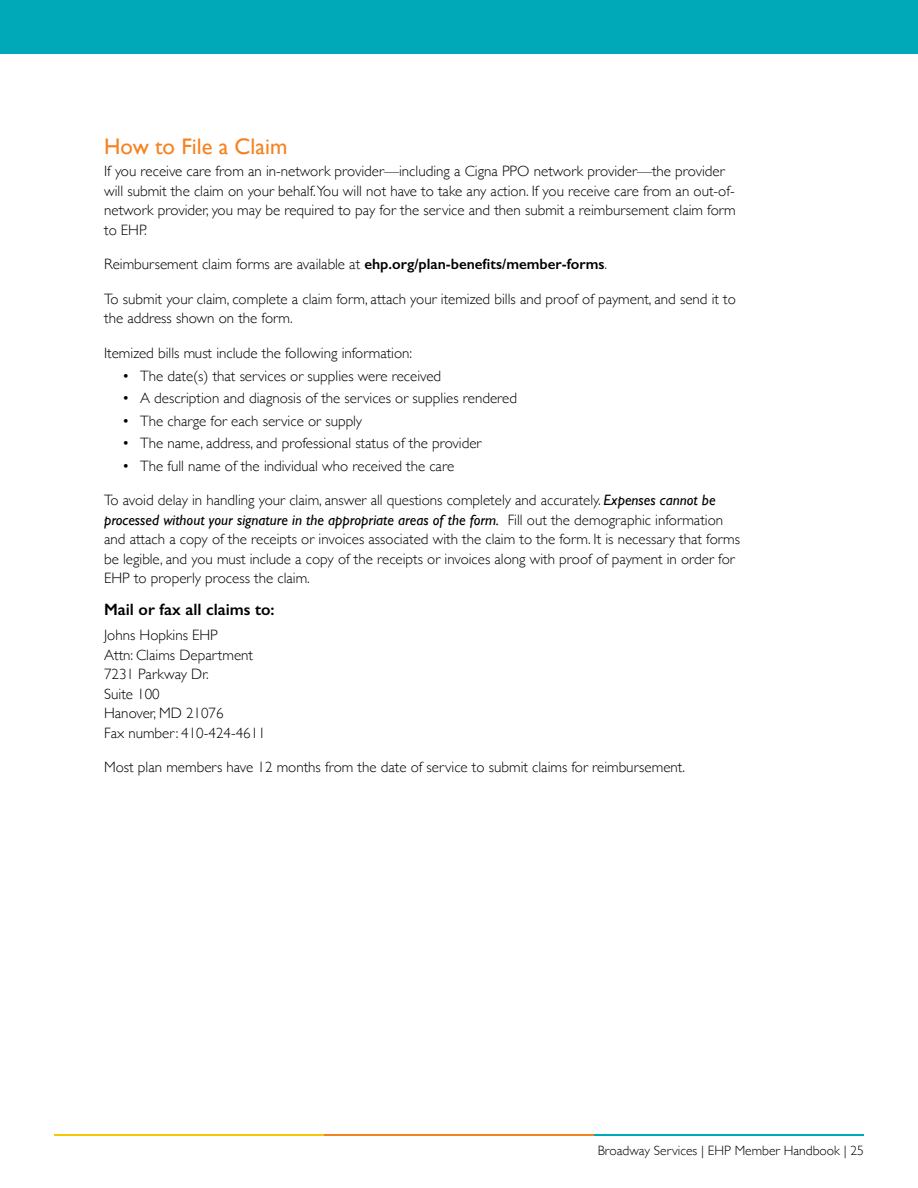
<style>
.page{position:relative;width:918px;height:1188px;background:#fff}
.page>*{position:absolute;margin:0;border:0;box-sizing:border-box;transform-origin:0 0}
.L2_Heading{font:22.5px "Gill Sans";color:#f58220}
.L4_Heading{font:600 16.5px "Gill Sans";color:#000}
.L1_Body_Text{font:300 15px/19.5px "Gill Sans";color:#000}
.L1_First_Paragraph{font:300 15px/19.5px "Gill Sans";color:#000}
.t1{font:300 13.5px "Gill Sans";color:#000}
.s1{font-weight:600}
.s2{font-weight:400;font-style:italic}
</style>
<div class="page">
<div style="left:0;top:0;width:918px;height:54px;background:#00a9b7"></div>
<hr style="left:594px;top:1134px;width:270px;height:2px;background:#00a9b7">
<hr style="left:54px;top:1134px;width:270px;height:2px;background:#f9c606">
<hr style="left:324px;top:1134px;width:270px;height:2px;background:#f58220">
<p class="L2_Heading" style="left:104px;top:133px;width:185px">How to File a Claim</p>
<p class="L1_First_Paragraph" style="left:104px;top:161px;width:633px">If you receive care from an in-network provider—including a Cigna PPO network provider—the provider will submit the claim on your behalf.You will not have to take any action. If you receive care from an out-of&shy;network provider, you may be required to pay for the service and then submit a reimbursement claim form to EHP.</p>
<p class="L1_Body_Text" style="left:104px;top:254px;width:504px">Reimbursement claim forms are available at <span class="s1">ehp.org/plan-benefits/member-forms</span>.</p>
<p class="L1_Body_Text" style="left:104px;top:289px;width:633px">To submit your claim, complete a claim form, attach your itemized bills and proof of payment, and send it to the address shown on the form.</p>
<p class="L1_Body_Text" style="left:104px;top:343px;width:310px">Itemized bills must include the following information:</p>
<p class="L1_Body_Text" style="left:122px;top:365px;width:321px">• The date(s) that services or supplies were received</p>
<p class="L1_Body_Text" style="left:122px;top:388px;width:396px">• A description and diagnosis of the services or supplies rendered</p>
<p class="L1_Body_Text" style="left:122px;top:410px;width:242px">• The charge for each service or supply</p>
<p class="L1_Body_Text" style="left:122px;top:433px;width:361px">• The name, address, and professional status of the provider</p>
<p class="L1_Body_Text" style="left:122px;top:455px;width:334px">• The full name of the individual who received the care</p>
<p class="L1_Body_Text" style="left:104px;top:490px;width:637px">To avoid delay in handling your claim, answer all questions completely and accurately. <span class="s2">Expenses cannot be processed without your signature in the appropriate areas of the form.</span> Fill out the demographic information and attach a copy of the receipts or invoices associated with the claim to the form. It is necessary that forms be legible, and you must include a copy of the receipts or invoices along with proof of payment in order for EHP to properly process the claim.</p>
<p class="L4_Heading" style="left:104px;top:599px;width:172px">Mail or fax all claims to:</p>
<p class="L1_First_Paragraph" style="left:104px;top:625px;width:115px">Johns Hopkins EHP</p>
<p class="L1_First_Paragraph" style="left:104px;top:644px;width:150px">Attn: Claims Department</p>
<p class="L1_First_Paragraph" style="left:104px;top:664px;width:106px">7231 Parkway Dr.</p>
<p class="L1_First_Paragraph" style="left:104px;top:683px;width:57px">Suite 100</p>
<p class="L1_First_Paragraph" style="left:104px;top:703px;width:121px">Hanover, MD 21076</p>
<p class="L1_First_Paragraph" style="left:104px;top:722px;width:163px">Fax number: 410-424-4611</p>
<p class="L1_Body_Text" style="left:104px;top:757px;width:582px">Most plan members have 12 months from the date of service to submit claims for reimbursement.</p>
<p class="t1" style="left:598px;top:1140px;width:268px">Broadway Services | EHP Member Handbook | 25</p>
</div>
